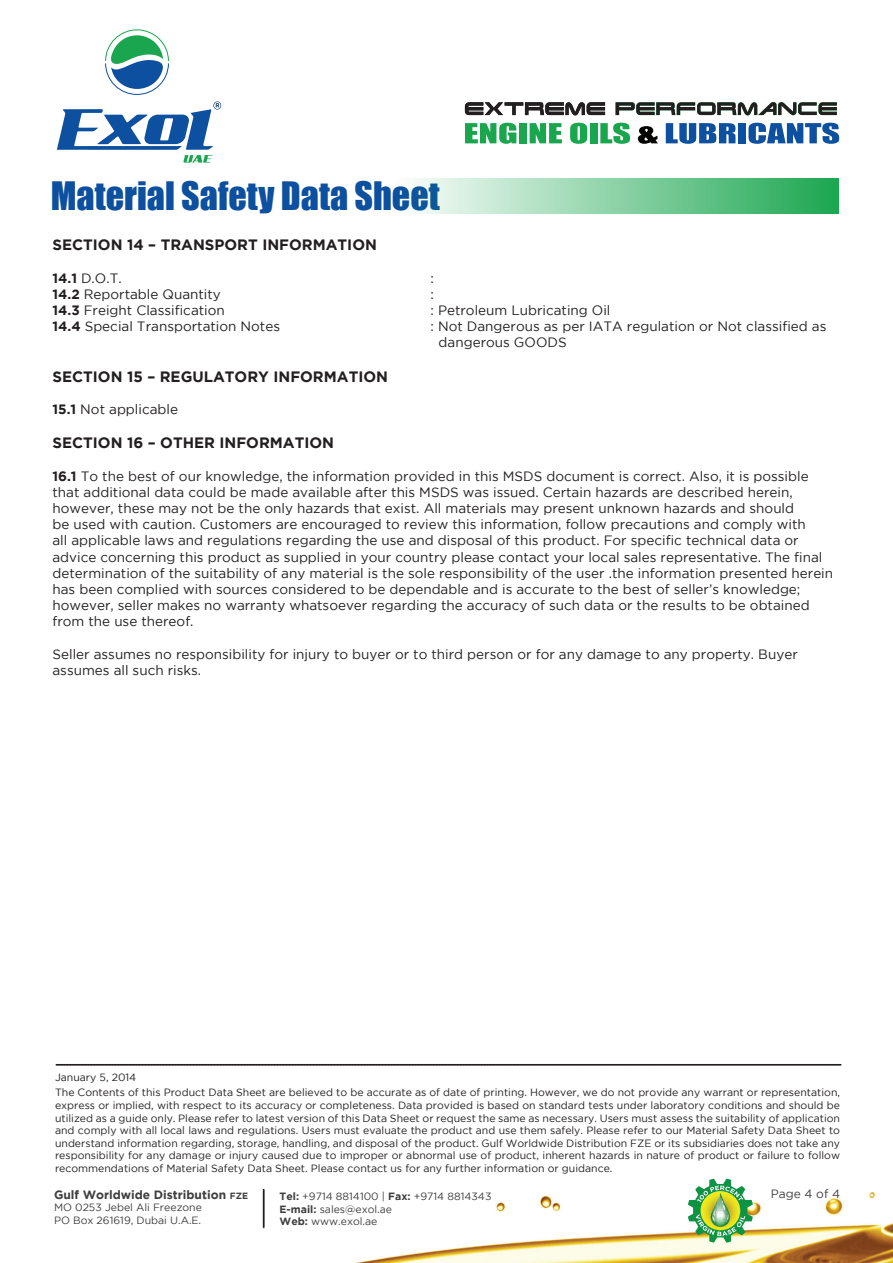
<style>
.page{position:relative;width:893px;height:1263px;background:#fff}
.page>*{position:absolute;margin:0;border:0;box-sizing:border-box;transform-origin:0 0}
.t1{font:36px "Impact";color:#0d509f}
.t2{font:700 15px "Gotham";color:#231f20}
.t3{font:13.5px/16.2px "Gotham";color:#231f20}
.t4{font:700 12px "Gotham";color:#3e3e3f}
.t5{font:12px "Gotham";color:#3e3e3f}
.t6{font:10.5px/12.6px "Gotham";color:#231f20}
.t7{font:10.5px/12.6px "Gotham";color:#3e3e3f}
.t8{font:700 9px "Gotham";color:#3e3e3f}
.s1{font-weight:700}
</style>
<div class="page">
<div style="left:392px;top:179px;width:447px;height:35px;background:linear-gradient(to right,#fffeff,#1ca650)"></div>
<svg style="left:465px;top:123px;width:51px;height:21px"></svg>
<div style="left:519px;top:123px;width:8px;height:20px;background:#1aa64f"></div>
<svg style="left:530px;top:123px;width:32px;height:20px"></svg>
<svg style="left:570px;top:123px;width:17px;height:21px"></svg>
<div style="left:590px;top:123px;width:7px;height:20px;background:#1aa64f"></div>
<svg style="left:600px;top:123px;width:30px;height:21px"></svg>
<svg style="left:638px;top:126px;width:20px;height:18px"></svg>
<svg style="left:666px;top:123px;width:69px;height:21px"></svg>
<div style="left:738px;top:123px;width:8px;height:20px;background:#0d509f"></div>
<svg style="left:748px;top:123px;width:91px;height:21px"></svg>
<svg style="left:465px;top:102px;width:140px;height:13px"></svg>
<svg style="left:616px;top:102px;width:221px;height:13px"></svg>
<svg style="left:56px;top:1064px;width:785px;height:2px;background:#4a4647"></svg>
<svg style="left:105px;top:29px;width:64px;height:66px"></svg>
<svg style="left:57px;top:102px;width:164px;height:61px"></svg>
<img style="left:354px;top:1193px;width:539px;height:70px">
<hr style="left:263px;top:1190px;width:1px;height:38px;background:#3e3e3f">
<hr style="left:263px;top:1189px;width:1px;height:38px;background:#231f20">
<svg style="left:688px;top:1178px;width:65px;height:65px"></svg>
<h1 class="t1" style="left:51px;top:167px;width:390px">Material Safety Data Sheet</h1>
<p class="t2" style="left:52px;top:236px;width:326px">SECTION 14 – TRANSPORT INFORMATION</p>
<p class="t3" style="left:52px;top:269px;width:71px"><span class="s1">14.1</span> D O. T. .</p>
<p class="t3" style="left:430px;top:269px;width:5px">:</p>
<p class="t3" style="left:52px;top:286px;width:170px"><span class="s1">14.2</span> Reportable Quantity</p>
<p class="t3" style="left:430px;top:286px;width:5px">:</p>
<p class="t3" style="left:52px;top:302px;width:174px"><span class="s1">14.3</span> Freight Classification</p>
<p class="t3" style="left:430px;top:302px;width:181px">: Petroleum Lubricating Oil</p>
<p class="t3" style="left:52px;top:318px;width:229px"><span class="s1">14.4</span> Special Transportation Notes</p>
<p class="t3" style="left:430px;top:318px;width:397px">: Not Dangerous as per IATA regulation or Not classified as</p>
<p class="t3" style="left:439px;top:334px;width:130px">dangerous GOODS</p>
<p class="t2" style="left:52px;top:368px;width:337px">SECTION 15 – REGULATORY INFORMATION</p>
<p class="t3" style="left:52px;top:401px;width:127px"><span class="s1">15.1</span> Not applicable</p>
<p class="t2" style="left:52px;top:434px;width:283px">SECTION 16 – OTHER INFORMATION</p>
<p class="t3" style="left:52px;top:467px;width:782px"><span class="s1">16.1</span> To the best of our knowledge, the information provided in this MSDS document is correct. Also it, is possible that additional data could be made available after this MSDS was issued. Certain hazards are described herein, however, these may not be the only hazards that exist. All materials may present unknown hazards and should<br>be used with caution. Customers are encouraged to review this information, follow precautions and comply with<br>all applicable laws and regulations regarding the use and disposal of this product. For specific technical data or advice concerning this product as supplied in your country please contact your local sales representative. The final determination of the suitability of any material is the sole responsibility of the user .the information presented herein has been complied with sources considered to be dependable and is accurate to the best of seller s’ knowledge; however, seller makes no warranty whatsoever regarding the accuracy of such data or the results to be obtained from the use thereof.</p>
<p class="t3" style="left:52px;top:646px;width:747px">Seller assumes no responsibility for injury to buyer or to third person or for any damage to any property. Buyer assumes all such risks.</p>
<p class="t6" style="left:55px;top:1069px;width:786px;line-height:15.6px">January 5, 2014<br>The Contents of this Product Data Sheet are believed to be accurate as of date of printing. However, we do not provide any warrant or representation,</p>
<p class="t6" style="left:55px;top:1099px;width:786px;text-align:justify">express or implied, with respect to its accuracy or completeness. Data provided is based on standard tests under laboratory conditions and should be utilized as a guide only. Please refer to latest version of this Data Sheet or request the same as necessary. Users must assess the suitability of application and comply with all local laws and regulations. Users must evaluate the product and use them safely. Please refer to our Material Safety Data Sheet to understand information regarding, storage, handling, and disposal of the product. Gulf Worldwide Distribution FZE or its subsidiaries does not take any responsibility for any damage or injury caused due to improper or abnormal use of product, inherent hazards in nature of product or failure to follow recommendations of Material Safety Data Sheet. Please contact us for any further information or guidance.</p>
<p class="t7" style="left:280px;top:1190px;width:213px"><span class="s1">Tel:</span> +9714 8814100 | <span class="s1">Fax:</span> +9714 8814343<br><span class="s1">E-mail:</span> sales@exol.ae<br><span class="s1">Web:</span> www.exol.ae</p>
<p class="t5" style="left:771px;top:1187px;width:71px">Page 4 of 4</p>
<p class="t4" style="left:54px;top:1187px;width:174px">Gulf Worldwide Distribution</p>
<p class="t7" style="left:54px;top:1201px;width:149px">MO 0253 Jebel Ali Freezone<br>PO Box 261619, Dubai U A. E. .</p>
<p class="t8" style="left:230px;top:1190px;width:20px">FZE</p>
</div>
